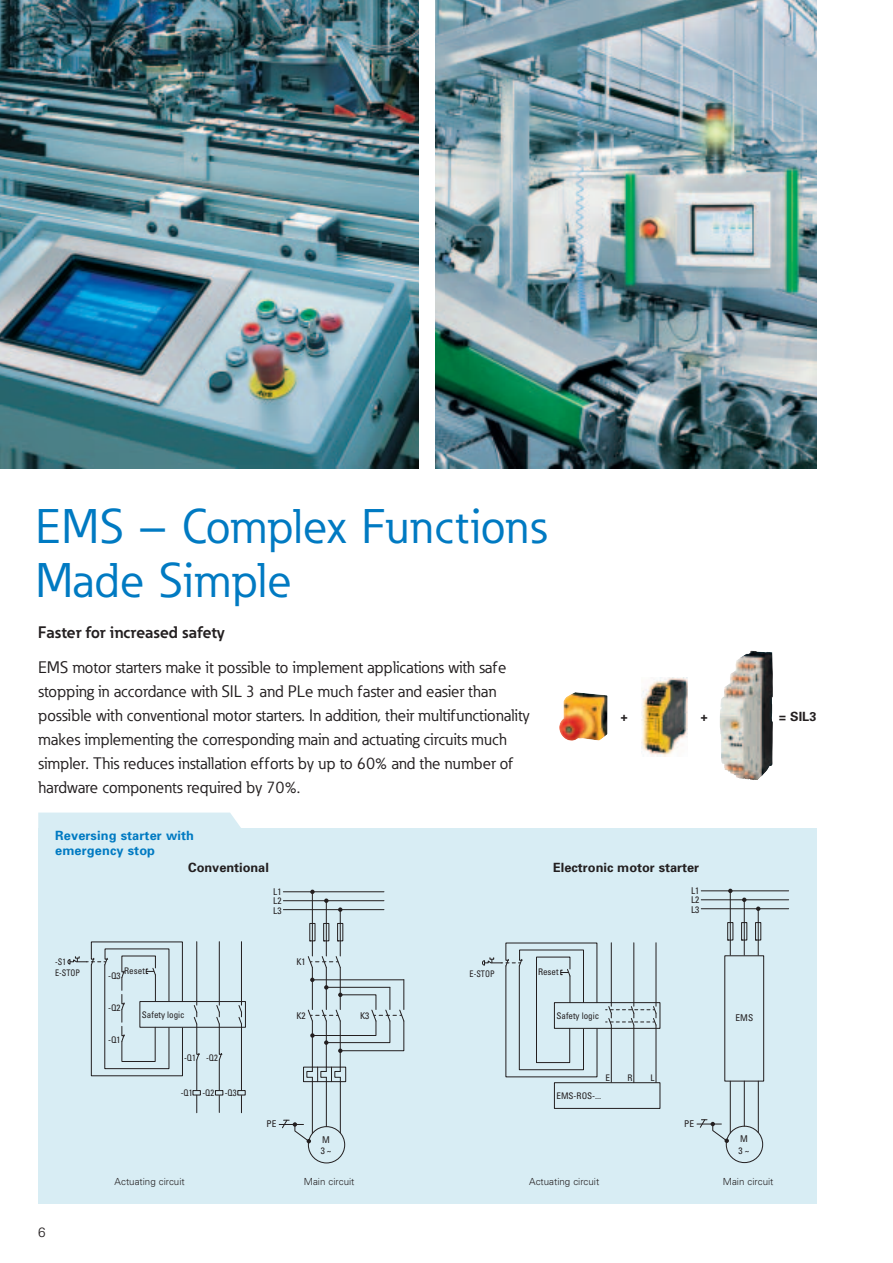
<style>
.page{position:relative;width:893px;height:1263px;background:#fff}
.page>*{position:absolute;margin:0;border:0;box-sizing:border-box;transform-origin:0 0}
.t1{font:48px/54px "Eaton";letter-spacing:.015em;color:#007ac2}
.t2{font:16.5px/24px "Eaton";color:#231f20}
.t3{font:700 16.5px "Eaton";color:#231f20}
.t4{font:300 13.5px "Univers";color:#231f20}
.t5{font:700 12.75px "Univers";color:#231f20}
.t6{font:700 12.75px/15px "Univers";letter-spacing:.01em;color:#007ac2}
.t7{font:300 9.75px "Univers";color:#231f20}
.t8{font:condensed 9.3px/11.2px "EATON Univers";color:#231f20}
.t9{font:condensed 9px "EATON Univers";color:#231f20}
.t10{font:condensed 9px/10.9px "EATON Univers";color:#231f20;scale:.9 1}
.t11{font:condensed 9px "EATON Univers";color:#231f20;scale:.94 1}
</style>
<div class="page">
<img style="left:0;top:0;width:419px;height:468px">
<img style="left:436px;top:0;width:380px;height:468px">
<div style="left:38px;top:828px;width:778px;height:375px;background:#d8edf4"></div>
<hr style="left:730px;top:1081px;width:1px;height:52px;background:#231f20">
<hr style="left:730px;top:891px;width:1px;height:31px;background:#231f20">
<div style="left:755px;top:922px;width:6px;height:18px;border:1px solid #231f20"></div>
<div style="left:741px;top:922px;width:6px;height:18px;border:1px solid #231f20"></div>
<div style="left:727px;top:922px;width:6px;height:18px;border:1px solid #231f20"></div>
<svg style="left:728px;top:922px;width:3px;height:33px"></svg>
<hr style="left:701px;top:890px;width:88px;height:1px;background:#231f20">
<hr style="left:701px;top:899px;width:88px;height:1px;background:#231f20">
<hr style="left:701px;top:908px;width:88px;height:1px;background:#231f20">
<svg style="left:756px;top:906px;width:4px;height:49px"></svg>
<svg style="left:742px;top:897px;width:4px;height:58px"></svg>
<div style="left:724px;top:955px;width:40px;height:126px;border:1px solid #231f20"></div>
<hr style="left:744px;top:1081px;width:1px;height:45px;background:#231f20">
<hr style="left:758px;top:1081px;width:1px;height:51px;background:#231f20">
<div style="left:726px;top:1126px;width:37px;height:37px;border:1px solid #231f20;border-radius:50%"></div>
<svg style="left:697px;top:1119px;width:32px;height:24px"></svg>
<hr style="left:611px;top:943px;width:1px;height:63px;background:#231f20">
<hr style="left:633px;top:943px;width:1px;height:63px;background:#231f20">
<hr style="left:655px;top:1025px;width:1px;height:57px;background:#231f20">
<hr style="left:655px;top:943px;width:1px;height:63px;background:#231f20">
<svg style="left:606px;top:1005px;width:51px;height:21px"></svg>
<div style="left:554px;top:1002px;width:106px;height:27px;border:1px solid #231f20"></div>
<div style="left:554px;top:1082px;width:106px;height:27px;border:1px solid #231f20"></div>
<svg style="left:482px;top:942px;width:116px;height:136px"></svg>
<hr style="left:633px;top:1025px;width:1px;height:57px;background:#231f20">
<hr style="left:611px;top:1025px;width:1px;height:57px;background:#231f20">
<svg style="left:196px;top:1095px;width:1px;height:18px"></svg>
<hr style="left:196px;top:942px;width:1px;height:63px;background:#231f20">
<hr style="left:219px;top:942px;width:1px;height:63px;background:#231f20">
<svg style="left:241px;top:1095px;width:1px;height:18px"></svg>
<hr style="left:241px;top:1024px;width:1px;height:66px;background:#231f20">
<hr style="left:241px;top:942px;width:1px;height:63px;background:#231f20">
<svg style="left:238px;top:1005px;width:4px;height:19px"></svg>
<div style="left:139px;top:1001px;width:107px;height:27px;border:1px solid #231f20"></div>
<svg style="left:216px;top:1004px;width:7px;height:57px"></svg>
<hr style="left:219px;top:1060px;width:1px;height:30px;background:#231f20">
<svg style="left:219px;top:1095px;width:1px;height:17px"></svg>
<svg style="left:193px;top:1004px;width:7px;height:57px"></svg>
<hr style="left:196px;top:1060px;width:1px;height:30px;background:#231f20">
<div style="left:237px;top:1090px;width:9px;height:5px;border:1px solid #231f20"></div>
<div style="left:215px;top:1090px;width:8px;height:5px;border:1px solid #231f20"></div>
<div style="left:192px;top:1090px;width:9px;height:5px;border:1px solid #231f20"></div>
<svg style="left:67px;top:941px;width:116px;height:136px"></svg>
<hr style="left:340px;top:967px;width:1px;height:42px;background:#231f20">
<hr style="left:340px;top:1021px;width:1px;height:46px;background:#231f20">
<hr style="left:326px;top:967px;width:1px;height:42px;background:#231f20">
<hr style="left:326px;top:1021px;width:1px;height:46px;background:#231f20">
<hr style="left:312px;top:967px;width:1px;height:42px;background:#231f20">
<hr style="left:312px;top:1081px;width:1px;height:52px;background:#231f20">
<hr style="left:312px;top:1021px;width:1px;height:46px;background:#231f20">
<hr style="left:283px;top:891px;width:101px;height:1px;background:#231f20">
<hr style="left:283px;top:900px;width:101px;height:1px;background:#231f20">
<hr style="left:283px;top:909px;width:101px;height:1px;background:#231f20">
<svg style="left:307px;top:890px;width:35px;height:79px"></svg>
<svg style="left:307px;top:978px;width:98px;height:75px"></svg>
<div style="left:303px;top:1067px;width:43px;height:15px;border:1px solid #231f20"></div>
<hr style="left:326px;top:1081px;width:1px;height:45px;background:#231f20">
<hr style="left:340px;top:1082px;width:1px;height:51px;background:#231f20">
<svg style="left:307px;top:1067px;width:34px;height:15px"></svg>
<div style="left:308px;top:1126px;width:37px;height:37px;border:1px solid #231f20;border-radius:50%"></div>
<svg style="left:279px;top:1120px;width:32px;height:23px"></svg>
<img style="left:559px;top:692px;width:49px;height:49px">
<img style="left:720px;top:651px;width:53px;height:129px">
<img style="left:642px;top:678px;width:45px;height:78px">
<svg style="left:38px;top:812px;width:203px;height:16px;background:#daeef4"></svg>
<h1 class="t1" style="left:35px;top:505px;width:513px">EMS – Complex Functions<br>Made Simple</h1>
<p class="t3" style="left:38px;top:626px;width:188px">Faster for increased safety</p>
<p class="t2" style="left:38px;top:657px;width:493px">EMS motor starters make it possible to implement applications with safe stopping in accordance with SIL 3 and PLe much faster and easier than possible with conventional motor starters. In addition, their multifunctionality makes implementing the corresponding main and actuating circuits much simpler. This reduces installation efforts by up to 60% and the number of hardware components required by 70%.</p>
<p class="t5" style="left:621px;top:712px;width:9px">+</p>
<p class="t5" style="left:700px;top:712px;width:9px">+</p>
<p class="t5" style="left:779px;top:712px;width:39px">= SIL3</p>
<p class="t6" style="left:55px;top:829px;width:140px">Reversing starter with emergency stop</p>
<p class="t5" style="left:188px;top:863px;width:82px">Conventional</p>
<p class="t5" style="left:553px;top:863px;width:148px">Electronic motor starter</p>
<p class="t8" style="left:273px;top:886px;width:10px">L1</p>
<p class="t8" style="left:273px;top:895px;width:10px">L2</p>
<p class="t8" style="left:273px;top:905px;width:10px">L3</p>
<p class="t8" style="left:691px;top:885px;width:10px">L1</p>
<p class="t8" style="left:691px;top:894px;width:10px">L2</p>
<p class="t8" style="left:691px;top:904px;width:10px">L3</p>
<p class="t10" style="left:55px;top:956px;width:29px">-S1<br>E-STOP</p>
<p class="t9" style="left:124px;top:966px;width:22px">Reset</p>
<p class="t9" style="left:108px;top:970px;width:14px">-Q3</p>
<p class="t9" style="left:108px;top:1002px;width:14px">-Q2</p>
<p class="t9" style="left:108px;top:1034px;width:14px">-Q1</p>
<p class="t9" style="left:142px;top:1009px;width:44px">Safety logic</p>
<p class="t8" style="left:296px;top:956px;width:11px">K1</p>
<p class="t8" style="left:296px;top:1010px;width:11px">K2</p>
<p class="t8" style="left:360px;top:1010px;width:11px">K3</p>
<p class="t10" style="left:470px;top:968px;width:29px">E-STOP</p>
<p class="t9" style="left:538px;top:967px;width:22px">Reset</p>
<p class="t9" style="left:556px;top:1010px;width:44px">Safety logic</p>
<p class="t8" style="left:736px;top:1012px;width:19px">EMS</p>
<p class="t11" style="left:184px;top:1053px;width:38px">-Q1 -Q2</p>
<p class="t11" style="left:181px;top:1087px;width:37px">-Q1 -Q2</p>
<p class="t11" style="left:225px;top:1087px;width:14px">-Q3</p>
<p class="t9" style="left:605px;top:1073px;width:6px">E</p>
<p class="t9" style="left:627px;top:1073px;width:7px">R</p>
<p class="t9" style="left:650px;top:1073px;width:6px">L</p>
<p class="t9" style="left:556px;top:1090px;width:46px">EMS-ROS-...</p>
<p class="t8" style="left:266px;top:1119px;width:11px">PE</p>
<p class="t8" style="left:684px;top:1118px;width:11px">PE</p>
<p class="t8" style="left:321px;top:1134px;width:12px">M<br>3 ~</p>
<p class="t8" style="left:739px;top:1133px;width:12px">M<br>3 ~</p>
<p class="t4" style="left:38px;top:1228px;width:9px">6</p>
<p class="t7" style="left:115px;top:1178px;width:72px">Actuating circuit</p>
<p class="t7" style="left:304px;top:1178px;width:52px">Main circuit</p>
<p class="t7" style="left:529px;top:1178px;width:72px">Actuating circuit</p>
<p class="t7" style="left:723px;top:1178px;width:52px">Main circuit</p>
</div>
